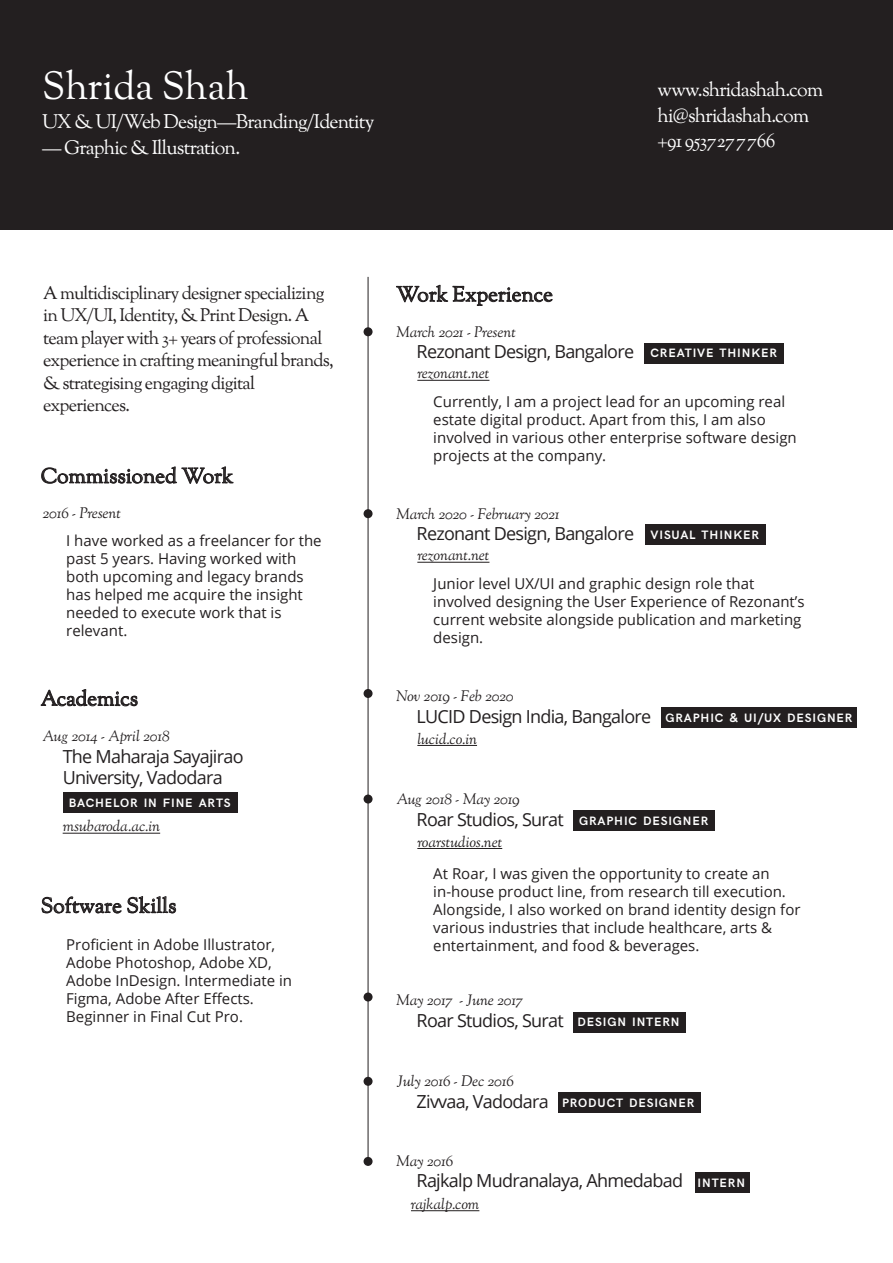
<style>
.page{position:relative;width:893px;height:1263px;background:#fff}
.page>*{position:absolute;margin:0;border:0;box-sizing:border-box;transform-origin:0 0}
.t1{font:39px "Sorts Mill Goudy";color:#fff}
.t2{font:21px "Sorts Mill Goudy";color:#231f20}
.t3{font:19.5px/25.5px "Sorts Mill Goudy";letter-spacing:-.04em;color:#fff}
.t4{font:18px/21px "Open Sans";letter-spacing:-.04em;color:#231f20}
.t5{font:18px/22.5px "Sorts Mill Goudy";letter-spacing:-.04em;color:#231f20}
.t6{font:15px/18px "Open Sans";color:#231f20}
.t7{font:italic 15px "Sorts Mill Goudy";letter-spacing:-.005em;color:#231f20}
.t8{font:700 12.3px "HK Grotesk";letter-spacing:.07em;color:#fff}
.s1{font-family:"HK Grotesk";font-weight:700;font-size:12.3px;color:#fff}
.s2{font-family:"HK Grotesk";font-weight:700;font-size:13.05px;color:#fff}
</style>
<div class="page">
<div style="left:0;top:0;width:893px;height:229px;background:#231f20"></div>
<hr style="left:63px;top:833px;width:97px;height:1px;background:#231f20">
<div style="left:63px;top:792px;width:175px;height:21px;background:#231f20"></div>
<svg style="left:41px;top:689px;width:96px;height:17px"></svg>
<svg style="left:396px;top:285px;width:156px;height:21px"></svg>
<div style="left:695px;top:1172px;width:55px;height:21px;background:#231f20"></div>
<hr style="left:411px;top:1210px;width:68px;height:1px;background:#231f20">
<hr style="left:417px;top:745px;width:60px;height:1px;background:#231f20">
<div style="left:661px;top:707px;width:196px;height:21px;background:#231f20"></div>
<div style="left:573px;top:1012px;width:113px;height:20px;background:#231f20"></div>
<hr style="left:417px;top:380px;width:72px;height:1px;background:#231f20">
<div style="left:645px;top:343px;width:139px;height:20px;background:#231f20"></div>
<hr style="left:417px;top:562px;width:72px;height:1px;background:#231f20">
<div style="left:645px;top:524px;width:121px;height:21px;background:#231f20"></div>
<svg style="left:41px;top:467px;width:192px;height:17px"></svg>
<svg style="left:42px;top:896px;width:79px;height:17px"></svg>
<svg style="left:127px;top:896px;width:49px;height:17px"></svg>
<hr style="left:417px;top:848px;width:85px;height:1px;background:#231f20">
<div style="left:573px;top:810px;width:142px;height:21px;background:#231f20"></div>
<div style="left:558px;top:1092px;width:143px;height:21px;background:#231f20"></div>
<hr style="left:368px;top:277px;width:1px;height:884px;background:#231f20">
<div style="left:364px;top:327px;width:9px;height:9px;background:#231f20;border-radius:50%"></div>
<div style="left:364px;top:509px;width:9px;height:9px;background:#231f20;border-radius:50%"></div>
<div style="left:364px;top:689px;width:9px;height:9px;background:#231f20;border-radius:50%"></div>
<div style="left:364px;top:794px;width:9px;height:9px;background:#231f20;border-radius:50%"></div>
<div style="left:364px;top:992px;width:9px;height:9px;background:#231f20;border-radius:50%"></div>
<div style="left:364px;top:1077px;width:9px;height:9px;background:#231f20;border-radius:50%"></div>
<div style="left:364px;top:1157px;width:9px;height:9px;background:#231f20;border-radius:50%"></div>
<h1 class="t1" style="left:42px;top:62px;width:208px">Shrida Shah</h1>
<h3 class="t3" style="left:42px;top:110px;width:334px">UX &amp; UI/Web Design—Branding/Identity</h3>
<h3 class="t3" style="left:42px;top:136px;width:200px">— Graphic &amp; Illustration.</h3>
<h3 class="t3" style="left:657px;top:79px;width:167px">www.shridashah.com hi@shridashah.com +91 9537277766</h3>
<p class="t5" style="left:43px;top:283px;width:292px">A multidisciplinary designer specializing in UX/UI, Identity, &amp; Print Design. A team player with 3+ years of professional experience in crafting meaningful brands, &amp; strategising engaging digital experiences.</p>
<h2 class="t2" style="left:396px;top:281px;width:158px">Work Experience</h2>
<p class="t7" style="left:396px;top:322px;width:121px">March 2021 - Present</p>
<p class="t7" style="left:417px;top:364px;width:74px">rezonant.net</p>
<p class="t4" style="left:417px;top:341px;width:362px">Rezonant Design, Bangalore <span class="s1">CREATIVE THINKER</span></p>
<p class="t6" style="left:433px;top:392px;width:365px">Currently, I am a project lead for an upcoming real estate digital product. Apart from this, I am also involved in various other enterprise software design projects at the company.</p>
<h2 class="t2" style="left:41px;top:463px;width:194px">Commissioned Work</h2>
<p class="t7" style="left:42px;top:504px;width:80px">2016 - Present</p>
<p class="t6" style="left:66px;top:532px;width:257px">I have worked as a freelancer for the past 5 years. Having worked with both upcoming and legacy brands has helped me acquire the insight needed to execute work that is relevant.</p>
<h2 class="t2" style="left:41px;top:685px;width:99px">Academics</h2>
<p class="t7" style="left:42px;top:726px;width:129px">Aug 2014 - April 2018</p>
<p class="t4" style="left:63px;top:745px;width:182px">The Maharaja Sayajirao<br>University, Vadodara</p>
<p class="t7" style="left:63px;top:817px;width:99px">msubaroda.ac.in</p>
<p class="t8" style="left:69px;top:793px;width:163px">BACHELOR IN FINE ARTS</p>
<h2 class="t2" style="left:41px;top:892px;width:137px">Software Skills</h2>
<p class="t6" style="left:66px;top:935px;width:227px">Proficient in Adobe Illustrator,<br>Adobe Photoshop, Adobe XD,<br>Adobe InDesign. Intermediate in<br>Figma, Adobe After Effects.<br>Beginner in Final Cut Pro.</p>
<p class="t7" style="left:396px;top:504px;width:165px">March 2020 - February 2021</p>
<p class="t7" style="left:417px;top:546px;width:74px">rezonant.net</p>
<p class="t4" style="left:417px;top:523px;width:344px">Rezonant Design, Bangalore <span class="s1">VISUAL THINKER</span></p>
<p class="t6" style="left:433px;top:574px;width:373px">Junior level UX/UI and graphic design role that involved designing the User Experience of Rezonant’s current website alongside publication and marketing design.</p>
<p class="t7" style="left:396px;top:686px;width:119px">Nov 2019 - Feb 2020</p>
<p class="t7" style="left:417px;top:729px;width:61px">lucid.co.in</p>
<p class="t4" style="left:417px;top:705px;width:437px">LUCID Design India, Bangalore <span class="s1">GRAPHIC</span> <span class="s2">&amp;</span> <span class="s1">UI</span><span class="s2">/</span><span class="s1">UX DESIGNER</span></p>
<p class="t7" style="left:396px;top:789px;width:125px">Aug 2018 - May 2019</p>
<p class="t7" style="left:417px;top:832px;width:86px">roarstudios.net</p>
<p class="t4" style="left:417px;top:808px;width:293px">Roar Studios, Surat <span class="s1">GRAPHIC DESIGNER</span></p>
<p class="t6" style="left:433px;top:864px;width:369px">At Roar, I was given the opportunity to create an in-house product line, from research till execution.<br>Alongside, I also worked on brand identity design for various industries that include healthcare, arts &amp; entertainment, and food &amp; beverages.</p>
<p class="t7" style="left:396px;top:990px;width:129px">May 2017 - June 2017</p>
<p class="t4" style="left:417px;top:1010px;width:264px">Roar Studios, Surat <span class="s1">DESIGN INTERN</span></p>
<p class="t7" style="left:397px;top:1071px;width:118px">July 2016 - Dec 2016</p>
<p class="t4" style="left:417px;top:1090px;width:279px">Zivvaa, Vadodara <span class="s1">PRODUCT DESIGNER</span></p>
<p class="t7" style="left:396px;top:1151px;width:59px">May 2016</p>
<p class="t4" style="left:417px;top:1170px;width:330px">Rajkalp Mudranalaya, Ahmedabad <span class="s1">INTERN</span></p>
<p class="t7" style="left:411px;top:1194px;width:70px">rajkalp.com</p>
</div>
